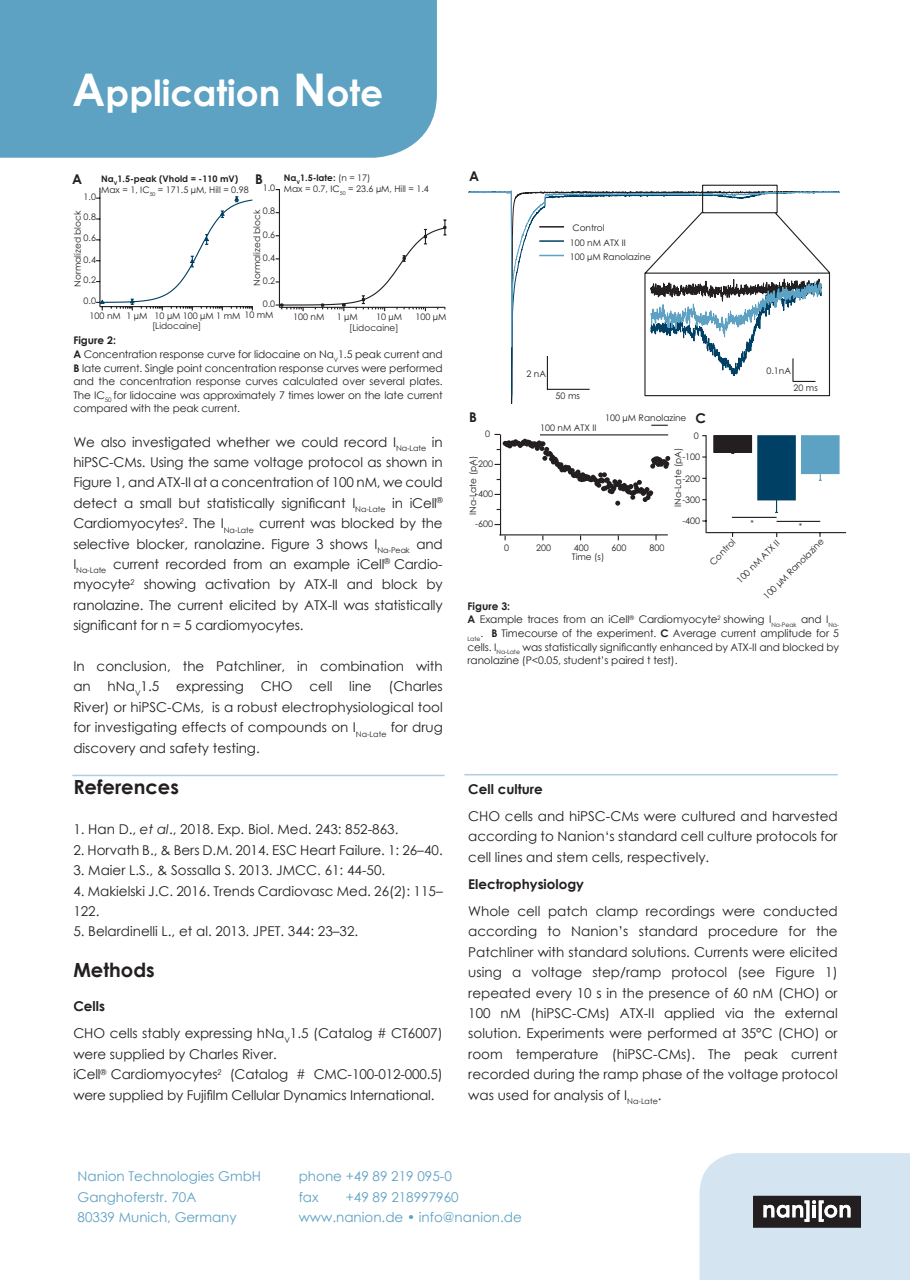
<style>
.page{position:relative;width:910px;height:1280px;background:#fff}
.page>*{position:absolute;margin:0;border:0;box-sizing:border-box;transform-origin:0 0}
.t1{font:700 36px "Century Gothic";color:#fff}
.t2{font:700 19.5px "Century Gothic";color:#231f20}
.t3{font:13.5px/20.4px "Century Gothic";color:#231f20;text-align:justify}
.t4{font:13.5px/20.4px "Century Gothic";color:#5da1c3}
.t5{font:700 13.5px "Century Gothic";color:#231f20}
.t6{font:10.5px/13.6px "Century Gothic";letter-spacing:-.01em;color:#231f20;text-align:justify}
.t7{font:700 10.5px "Century Gothic";color:#231f20}
.t8{font:9px/10.8px "Century Gothic";color:#231f20}
.t9{font:8.1px "Century Gothic";color:#231f20}
.s1{font-size:45px}
.s2{font-weight:700}
.s3{font-style:italic}
</style>
<div class="page">
<svg style="left:699px;top:1153px;width:211px;height:127px;background:#c3d0dc"></svg>
<div style="left:0;top:0;width:437px;height:158px;background:#5da1c3"></div>
<hr style="left:72px;top:775px;width:373px;height:1px;background:#aecde2">
<hr style="left:464px;top:774px;width:374px;height:1px;background:#aecde2">
<hr style="left:99px;top:188px;width:1px;height:118px;background:#231f20">
<svg style="left:96px;top:196px;width:157px;height:114px"></svg>
<hr style="left:279px;top:190px;width:1px;height:117px;background:#231f20">
<svg style="left:276px;top:219px;width:170px;height:92px"></svg>
<svg style="left:493px;top:191px;width:338px;height:346px"></svg>
<hr style="left:499px;top:534px;width:169px;height:1px;background:#231f20">
<hr style="left:705px;top:436px;width:2px;height:96px;background:#231f20">
<hr style="left:706px;top:532px;width:140px;height:1px;background:#231f20">
<div style="left:801px;top:435px;width:39px;height:39px;background:#5da1c3;border:2px solid #5da1c3"></div>
<svg style="left:494px;top:184px;width:328px;height:329px"></svg>
<hr style="left:776px;top:521px;width:44px;height:1px;background:#231f20">
<hr style="left:732px;top:517px;width:45px;height:1px;background:#231f20">
<h1 class="t1" style="left:72px;top:66px;width:313px"><span class="s1">A</span>pplication <span class="s1">N</span>ote</h1>
<p class="t5" style="left:72px;top:169px;width:11px">A</p>
<p class="t5" style="left:255px;top:169px;width:9px">B</p>
<p class="t8" style="left:101px;top:173px;width:149px"><span class="s2">Na</span><sub>V</sub><span class="s2">1.5-peak (Vhold = -110 mV)<br></span>Max = 1, IC<sub>50</sub> = 171.5 µM, Hill = 0.98</p>
<p class="t8" style="left:263px;top:183px;width:14px">1.0</p>
<p class="t8" style="left:263px;top:206px;width:14px">0.8</p>
<p class="t8" style="left:263px;top:229px;width:14px">0.6</p>
<p class="t8" style="left:263px;top:252px;width:14px">0.4</p>
<p class="t8" style="left:263px;top:275px;width:14px">0.2</p>
<p class="t8" style="left:263px;top:298px;width:14px">0.0</p>
<p class="t8" style="left:84px;top:191px;width:14px">1.0</p>
<p class="t8" style="left:84px;top:212px;width:14px">0.8</p>
<p class="t8" style="left:84px;top:232px;width:14px">0.6</p>
<p class="t8" style="left:84px;top:254px;width:14px">0.4</p>
<p class="t8" style="left:84px;top:274px;width:14px">0.2</p>
<p class="t8" style="left:84px;top:295px;width:14px">0.0</p>
<p class="t8" style="left:252px;top:286px;width:78px;rotate:-90deg">Normalized block</p>
<p class="t8" style="left:72px;top:287px;width:78px;rotate:-90deg">Normalized block</p>
<p class="t8" style="left:152px;top:311px;width:63px;line-height:10.1px;text-indent:-62px">100 nM 1 µM 10 µM 100 µM [Lidocaine]</p>
<p class="t8" style="left:216px;top:309px;width:59px">1 mM 10 mM</p>
<p class="t8" style="left:284px;top:173px;width:147px"><span class="s2">Na</span><sub>V</sub><span class="s2">1.5-late:</span> (n = 17)<br>Max = 0.7, IC<sub>50</sub> = 23.6 µM, Hill = 1.4</p>
<p class="t8" style="left:293px;top:311px;width:33px">100 nM</p>
<p class="t8" style="left:337px;top:311px;width:22px">1 µM</p>
<p class="t8" style="left:376px;top:311px;width:27px">10 µM</p>
<p class="t8" style="left:415px;top:311px;width:32px">100 µM</p>
<p class="t8" style="left:349px;top:323px;width:51px">[Lidocaine]</p>
<p class="t7" style="left:73px;top:333px;width:44px">Figure 2:</p>
<p class="t6" style="left:73px;top:347px;width:371px"><span class="s2">A</span> Concentration response curve for lidocaine on Na<sub>V</sub>1.5 peak current and <span class="s2">B</span> late current. Single point concentration response curves were performed and the concentration response curves calculated over several plates.<br>The IC<sub>50</sub> for lidocaine was approximately 7 times lower on the late current compared with the peak current.</p>
<p class="t3" style="left:73px;top:431px;width:371px">We also investigated whether we could record I<sub>Na-Late</sub> in hiPSC-CMs. Using the same voltage protocol as shown in Figure 1, and ATX-II at a concentration of 100 nM, we could detect a small but statistically significant I<sub>Na-Late</sub> in iCell<sup>® </sup>Cardiomyocytes<sup>2</sup>. The I<sub>Na-Late</sub> current was blocked by the selective blocker, ranolazine. Figure 3 shows I<sub>Na-Peak</sub> and I<sub>Na-Late</sub> current recorded from an example iCell<sup>®</sup> Cardio&shy;myocyte<sup>2</sup> showing activation by ATX-II and block by ranolazine. The current elicited by ATX-II was statistically significant for n = 5 cardiomyocytes.</p>
<p class="t3" style="left:73px;top:656px;width:371px">In conclusion, the Patchliner, in combination with an hNa<sub>V</sub>1.5 expressing CHO cell line (Charles River) or hiPSC-CMs, is a robust electrophysiological tool for investigating effects of compounds on I<sub>Na-Late</sub> for drug discovery and safety testing.</p>
<p class="t2" style="left:73px;top:772px;width:107px">References</p>
<p class="t3" style="left:73px;top:819px;width:327px">1. Han D., <span class="s3">et al</span>., 2018. Exp. Biol. Med. 243: 852-863.</p>
<p class="t3" style="left:73px;top:839px;width:371px">2. Horvath B., &amp; Bers D.M. 2014. ESC Heart Failure. 1: 26–40.</p>
<p class="t3" style="left:73px;top:860px;width:313px">3. Maier L.S., &amp; Sossalla S. 2013. JMCC. 61: 44-50.</p>
<p class="t3" style="left:73px;top:880px;width:371px">4. Makielski J.C. 2016. Trends Cardiovasc Med. 26(2): 115–<br>122.</p>
<p class="t3" style="left:73px;top:921px;width:286px">5. Belardinelli L., et al. 2013. JPET. 344: 23–32.</p>
<p class="t2" style="left:73px;top:955px;width:83px">Methods</p>
<p class="t5" style="left:73px;top:996px;width:33px">Cells</p>
<p class="t3" style="left:73px;top:1023px;width:371px">CHO cells stably expressing hNa<sub>V</sub>1.5 (Catalog # CT6007) were supplied by Charles River.</p>
<p class="t3" style="left:73px;top:1064px;width:371px">iCell<sup>®</sup> Cardiomyocytes<sup>2</sup> (Catalog # CMC-100-012-000.5) were supplied by Fujifilm Cellular Dynamics International.</p>
<p class="t5" style="left:469px;top:166px;width:11px">A</p>
<p class="t8" style="left:570px;top:220px;width:83px;line-height:14.5px">Control<br>100 nM ATX II<br>100 µM Ranolazine</p>
<p class="t8" style="left:526px;top:369px;width:21px">2 nA</p>
<p class="t8" style="left:555px;top:391px;width:26px">50 ms</p>
<p class="t5" style="left:469px;top:407px;width:9px">B</p>
<p class="t5" style="left:696px;top:408px;width:12px">C</p>
<p class="t8" style="left:605px;top:412px;width:83px">100 µM Ranolazine</p>
<p class="t8" style="left:540px;top:422px;width:58px">100 nM ATX II</p>
<p class="t8" style="left:485px;top:429px;width:6px">0</p>
<p class="t8" style="left:694px;top:430px;width:6px">0</p>
<p class="t8" style="left:467px;top:515px;width:60px;rotate:-90deg">INa-Late (pA)</p>
<p class="t8" style="left:475px;top:458px;width:19px">-200</p>
<p class="t8" style="left:475px;top:488px;width:19px">-400</p>
<p class="t8" style="left:672px;top:507px;width:60px;rotate:-90deg">INa-Late (pA)</p>
<p class="t8" style="left:682px;top:451px;width:19px">-100</p>
<p class="t8" style="left:682px;top:473px;width:19px">-200</p>
<p class="t8" style="left:682px;top:494px;width:19px">-300</p>
<p class="t8" style="left:475px;top:519px;width:19px">-600</p>
<p class="t8" style="left:682px;top:515px;width:19px">-400</p>
<p class="t8" style="left:766px;top:365px;width:26px">0.1nA</p>
<p class="t8" style="left:793px;top:382px;width:26px">20 ms</p>
<p class="t9" style="left:750px;top:517px;width:5px">*</p>
<p class="t9" style="left:799px;top:521px;width:5px">*</p>
<p class="t8" style="left:504px;top:542px;width:6px">0</p>
<p class="t8" style="left:536px;top:542px;width:16px">200</p>
<p class="t8" style="left:574px;top:542px;width:16px">400</p>
<p class="t8" style="left:612px;top:542px;width:16px">600</p>
<p class="t8" style="left:649px;top:542px;width:16px">800</p>
<p class="t8" style="left:572px;top:552px;width:34px">Time (s)</p>
<p class="t8" style="left:707px;top:559px;width:34px;rotate:-45deg">Control</p>
<p class="t8" style="left:734px;top:577px;width:58px;rotate:-45deg">100 nM ATX II</p>
<p class="t8" style="left:761px;top:594px;width:83px;rotate:-45deg">100 µM Ranolazine</p>
<p class="t7" style="left:468px;top:598px;width:44px">Figure 3:</p>
<p class="t6" style="left:468px;top:613px;width:373px"><span class="s2">A</span> Example traces from an iCell<sup>®</sup> Cardiomyocyte<sup>2</sup> showing I<sub>Na-Peak</sub> and I<sub>Na-Late</sub>. <span class="s2">B</span> Timecourse of the experiment. <span class="s2">C</span> Average current amplitude for 5 cells. I<sub>Na-Late</sub> was statistically significantly enhanced by ATX-II and blocked by ranolazine (P&lt;0.05, student’s paired t test).</p>
<p class="t5" style="left:468px;top:778px;width:76px">Cell culture</p>
<p class="t3" style="left:468px;top:805px;width:371px">CHO cells and hiPSC-CMs were cultured and harvested according to Nanion‘s standard cell culture protocols for cell lines and stem cells, respectively.</p>
<p class="t5" style="left:468px;top:874px;width:117px">Electrophysiology</p>
<p class="t3" style="left:468px;top:901px;width:371px">Whole cell patch clamp recordings were conducted according to Nanion’s standard procedure for the Patchliner with standard solutions. Currents were elicited using a voltage step/ramp protocol (see Figure 1) repeated every 10 s in the presence of 60 nM (CHO) or 100 nM (hiPSC-CMs) ATX-II applied via the external solution. Experiments were performed at 35°C (CHO) or room temperature (hiPSC-CMs). The peak current recorded during the ramp phase of the voltage protocol was used for analysis of I<sub>Na-Late</sub>.</p>
<p class="t4" style="left:78px;top:1166px;width:185px">Nanion Technologies GmbH<br>Ganghoferstr. 70A<br>80339 Munich, Germany</p>
<p class="t4" style="left:299px;top:1166px;width:155px">phone +49 89 219 095-0 fax</p>
<p class="t4" style="left:299px;top:1186px;width:225px;text-indent:47px">+49 89 218997960 www.nanion.de <span class="s2">•</span> info@nanion.de</p>
</div>
